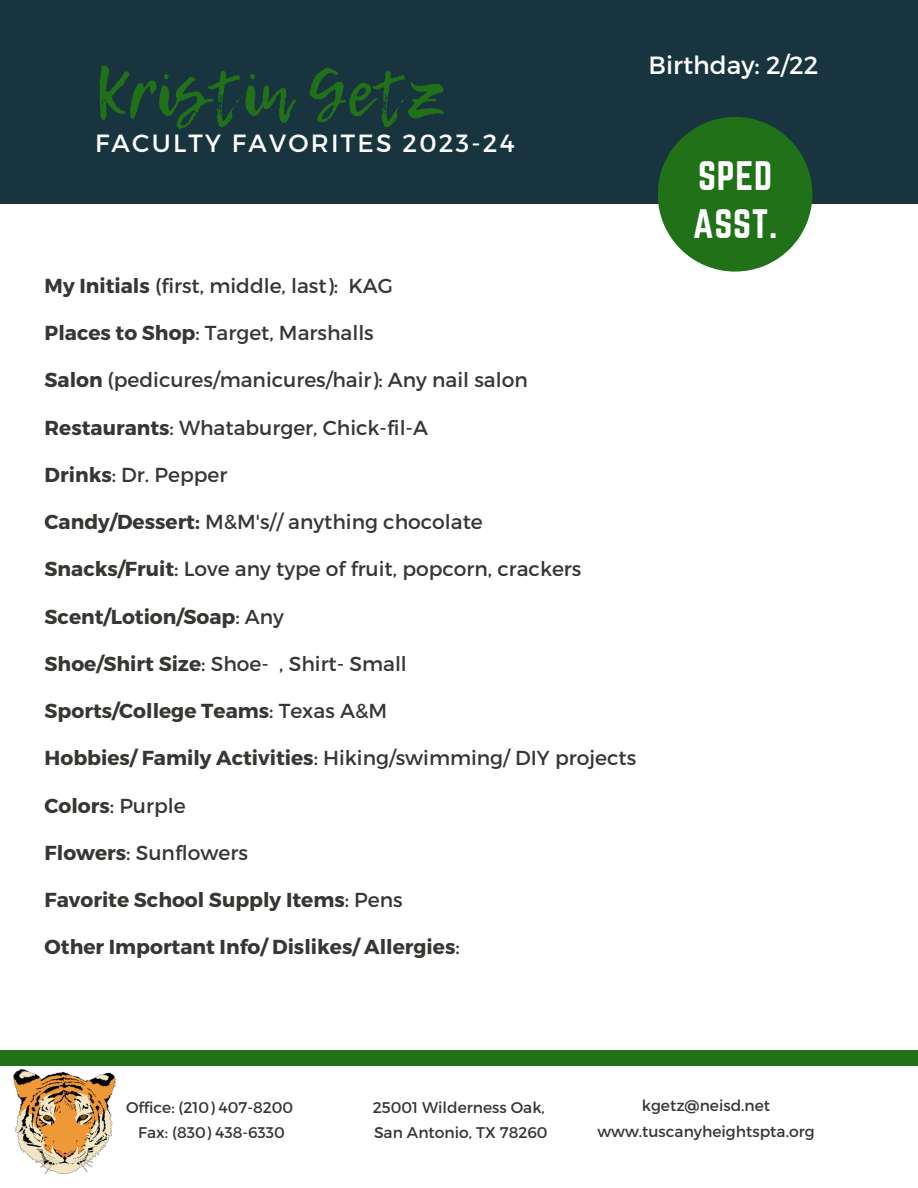
<style>
.page{position:relative;width:918px;height:1188px;background:#fff}
.page>*{position:absolute;margin:0;border:0;box-sizing:border-box;transform-origin:0 0}
.t1{font:65.4px "Lemon Tuesday";color:#217119}
.t2{font:36px "Norwester";letter-spacing:.02em;color:#fff}
.t3{font:24.9px "Montserrat";letter-spacing:.09em;color:#fff}
.t4{font:24.9px "Montserrat";color:#fff}
.t5{font:20.25px "Montserrat";color:#363633}
.t6{font:700 20.25px "Montserrat";color:#363633}
.t7{font:15.45px "Montserrat";color:#363633}
.s1{font-weight:700}
.s2{font-weight:400}
</style>
<div class="page">
<div style="left:0;top:0;width:918px;height:204px;background:#18343f"></div>
<div style="left:0;top:1051px;width:918px;height:14px;background:#217119"></div>
<svg style="left:658px;top:117px;width:154px;height:155px"></svg>
<img style="left:14px;top:1070px;width:102px;height:103px">
<p class="t1" style="left:95px;top:45px;width:351px">Kristin Getz</p>
<p class="t3" style="left:95px;top:127px;width:421px">FACULTY FAVORITES 2023-24</p>
<p class="t4" style="left:649px;top:49px;width:171px">Birthday: 2/22</p>
<p class="t2" style="left:698px;top:154px;width:76px">SPED</p>
<p class="t2" style="left:693px;top:202px;width:86px">ASST.</p>
<p class="t5" style="left:45px;top:272px;width:350px"><span class="s1">My Initials</span> (first, middle, last): KAG</p>
<p class="t5" style="left:45px;top:320px;width:331px"><span class="s1">Places to Shop</span>: Target, Marshalls</p>
<p class="t5" style="left:45px;top:367px;width:485px"><span class="s1">Salon</span> (pedicures/manicures/hair): Any nail salon</p>
<p class="t5" style="left:45px;top:414px;width:385px"><span class="s1">Restaurants</span>: Whataburger, Chick-fil-A</p>
<p class="t5" style="left:45px;top:461px;width:184px"><span class="s1">Drinks</span>: Dr. Pepper</p>
<p class="t5" style="left:45px;top:509px;width:440px"><span class="s1">Candy/Dessert:</span> M&amp;M's// anything chocolate</p>
<p class="t5" style="left:45px;top:556px;width:538px"><span class="s1">Snacks/Fruit</span>: Love any type of fruit, popcorn, crackers</p>
<p class="t6" style="left:45px;top:603px;width:241px">Scent/Lotion/Soap<span class="s2">: Any</span></p>
<p class="t5" style="left:45px;top:650px;width:364px"><span class="s1">Shoe/Shirt Size</span>: Shoe- , Shirt- Small</p>
<p class="t6" style="left:45px;top:698px;width:344px">Sports/College Teams<span class="s2">: Texas A&amp;M</span></p>
<p class="t5" style="left:45px;top:745px;width:593px"><span class="s1">Hobbies/ Family Activities</span>: Hiking/swimming/ DIY projects</p>
<p class="t5" style="left:45px;top:792px;width:143px"><span class="s1">Colors</span>: Purple</p>
<p class="t5" style="left:45px;top:839px;width:205px"><span class="s1">Flowers</span>: Sunflowers</p>
<p class="t6" style="left:45px;top:887px;width:359px">Favorite School Supply Items<span class="s2">: Pens</span></p>
<p class="t6" style="left:45px;top:934px;width:417px">Other Important Info/ Dislikes/ Allergies<span class="s2">:</span></p>
<p class="t7" style="left:126px;top:1097px;width:169px">Office: (210) 407-8200</p>
<p class="t7" style="left:138px;top:1123px;width:148px">Fax: (830) 438-6330</p>
<p class="t7" style="left:373px;top:1097px;width:174px">25001 Wilderness Oak,</p>
<p class="t7" style="left:374px;top:1123px;width:175px">San Antonio, TX 78260</p>
<p class="t7" style="left:642px;top:1096px;width:130px">kgetz@neisd.net</p>
<p class="t7" style="left:597px;top:1122px;width:219px">www.tuscanyheightspta.org</p>
</div>
